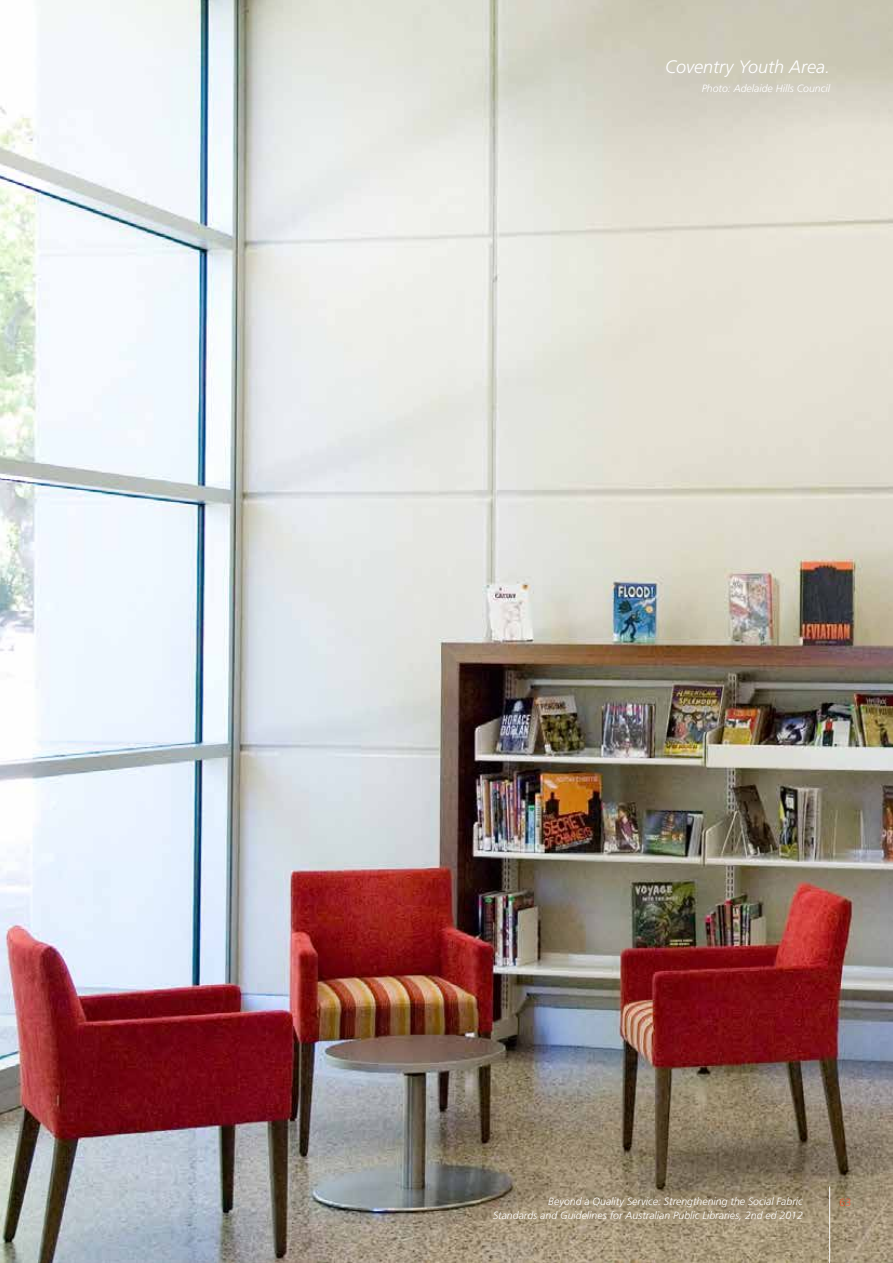
<style>
.page{position:relative;width:893px;height:1263px;background:#fff}
.page>*{position:absolute;margin:0;border:0;box-sizing:border-box;transform-origin:0 0}
.t1{font:italic 300 18px "Frutiger";color:#fff}
.t2{font:italic 300 10.5px/13.5px "Frutiger";color:#fff;text-align:right}
.t3{font:300 10.5px "Frutiger";color:#f26341}
</style>
<div class="page">
<img style="left:0;top:0;width:893px;height:1263px">
<hr style="left:829px;top:1186px;width:1px;height:77px;background:#fff">
<h1 class="t1" style="left:665px;top:56px;width:166px">Coventry Youth Area.</h1>
<p class="t2" style="left:702px;top:82px;width:130px">Photo: Adelaide Hills Council</p>
<p class="t2" style="left:493px;top:1195px;width:311px">Beyond a Quality Service: Strengthening the Social Fabric<br>Standards and Guidelines for Australian Public Libraries, 2nd ed 2012</p>
<p class="t3" style="left:840px;top:1196px;width:13px">63</p>
</div>
